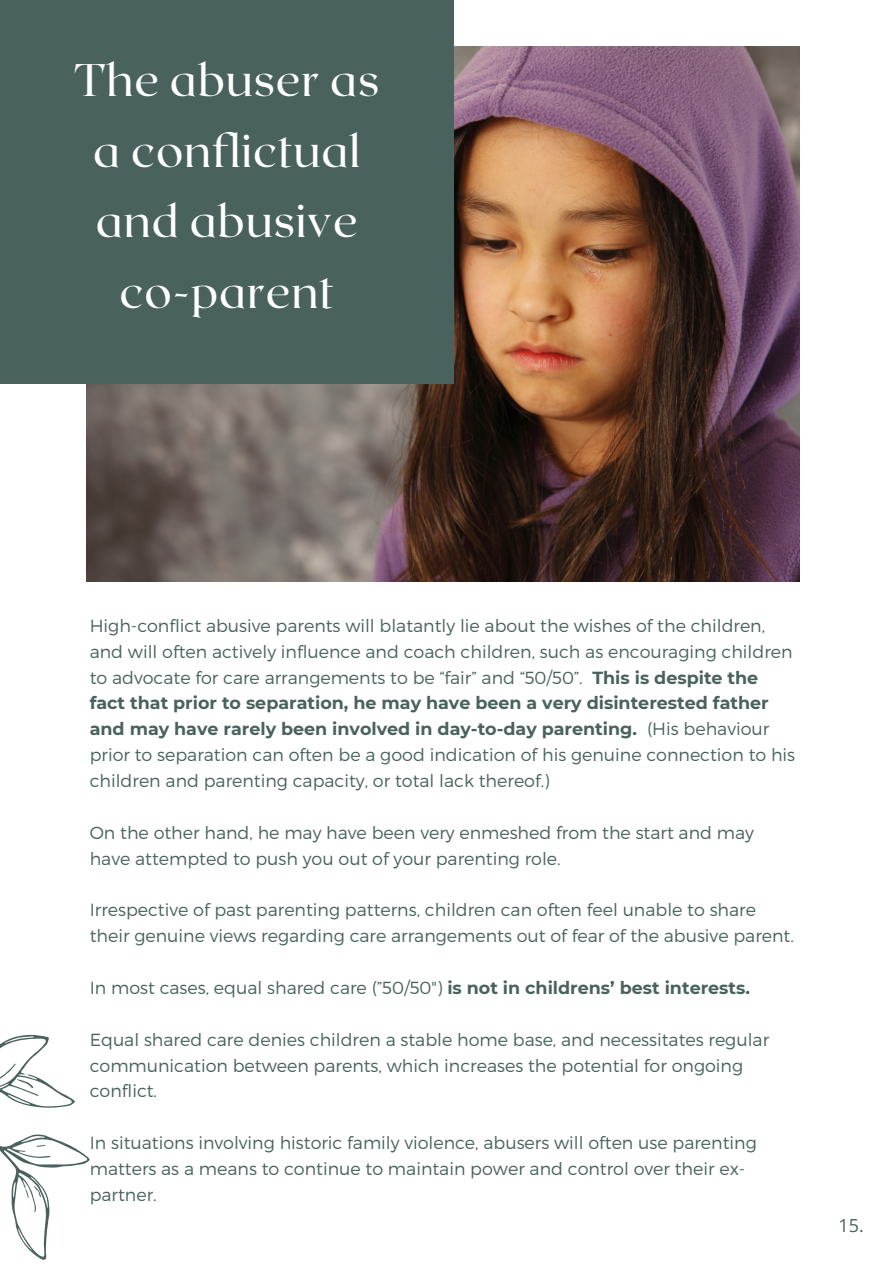
<style>
.page{position:relative;width:893px;height:1264px;background:#fff}
.page>*{position:absolute;margin:0;border:0;box-sizing:border-box;transform-origin:0 0}
.t1{font:45.6px/70.8px "Roxborough CF";letter-spacing:.02em;color:#fff;text-align:center}
.t2{font:18px "Open Sans";color:#49625d}
.t3{font:300 17.55px/25.8px "Montserrat";color:#49625d}
.s1{font-weight:700}
</style>
<div class="page">
<img style="left:86px;top:47px;width:713px;height:535px">
<div style="left:0;top:0;width:453px;height:383px;background:#49625d"></div>
<svg style="left:0;top:1034px;width:90px;height:226px"></svg>
<p class="t1" style="left:74px;top:42px;width:307px">The abuser as a conflictual and abusive co-parent</p>
<p class="t3" style="left:90px;top:612px;width:704px">High-conflict abusive parents will blatantly lie about the wishes of the children, and will often actively influence and coach children, such as encouraging children</p>
<p class="t3" style="left:90px;top:663px;width:707px">to advocate for care arrangements to be “fair” and “50/50”. <span class="s1">This is despite the fact that prior to separation, he may have been a very disinterested father and may have rarely been involved in day-to-day parenting.</span> (His behaviour prior to separation can often be a good indication of his genuine connection to his children and parenting capacity, or total lack thereof.)</p>
<p class="t3" style="left:90px;top:818px;width:665px">On the other hand, he may have been very enmeshed from the start and may have attempted to push you out of your parenting role.</p>
<p class="t3" style="left:90px;top:896px;width:705px">Irrespective of past parenting patterns, children can often feel unable to share their genuine views regarding care arrangements out of fear of the abusive parent.</p>
<p class="t3" style="left:90px;top:973px;width:661px">In most cases, equal shared care (”50/50") <span class="s1">is not in childrens’ best interests.</span></p>
<p class="t3" style="left:90px;top:1025px;width:681px">Equal shared care denies children a stable home base, and necessitates regular communication between parents, which increases the potential for ongoing conflict.</p>
<p class="t3" style="left:90px;top:1129px;width:668px">In situations involving historic family violence, abusers will often use parenting matters as a means to continue to maintain power and control over their ex&shy;partner.</p>
<p class="t2" style="left:838px;top:1212px;width:27px">15.</p>
</div>
